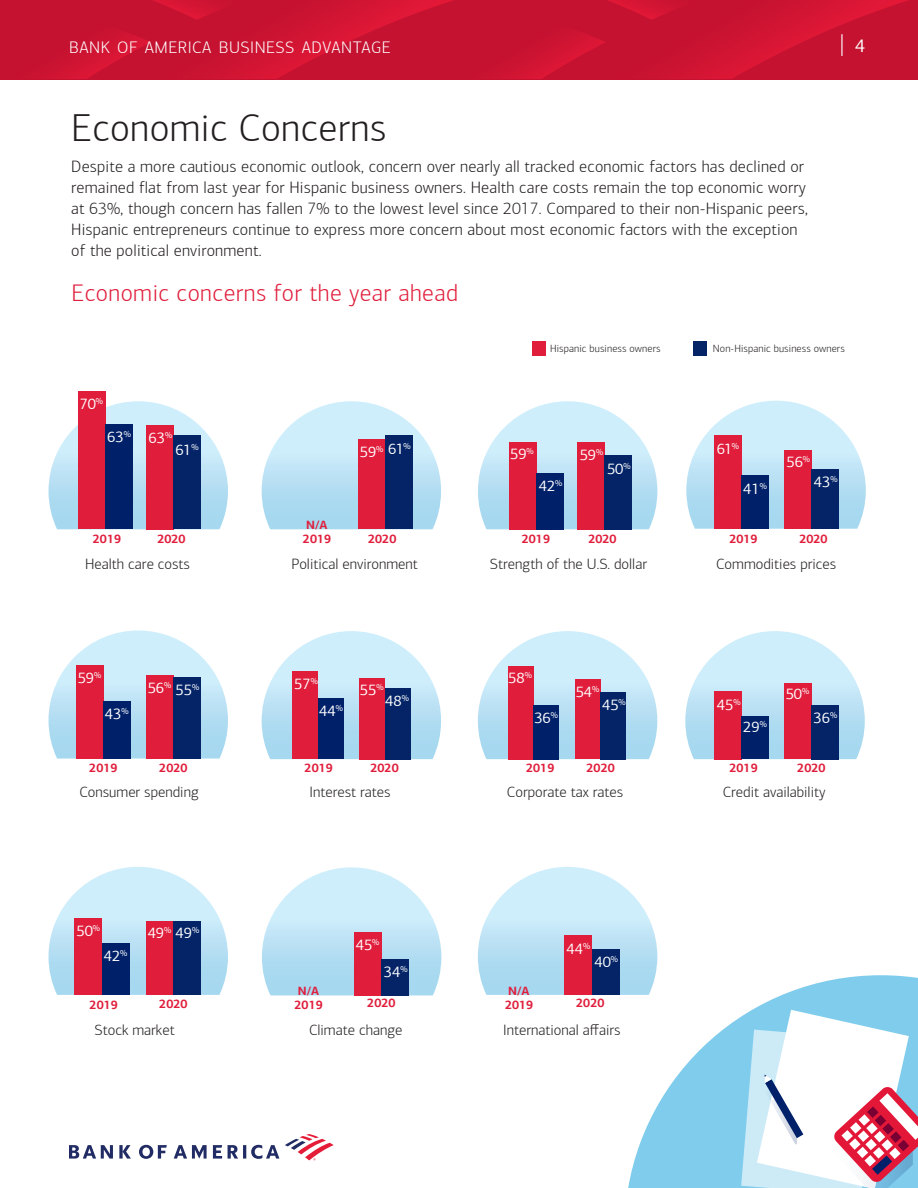
<style>
.page{position:relative;width:918px;height:1188px;background:#fff}
.page>*{position:absolute;margin:0;border:0;box-sizing:border-box;transform-origin:0 0}
.t1{font:300 39px "Connections";letter-spacing:.01em;color:#231f20}
.t2{font:300 24px "Connections";letter-spacing:.02em;color:#e01e3c}
.t3{font:18.15px "Connections";color:#fff}
.t4{font:300 16.8px "Connections";letter-spacing:.03em;color:#fff}
.t5{font:300 16.5px/21px "Connections";letter-spacing:.01em;color:#231f20}
.t6{font:300 15px "Connections";color:#231f20}
.t7{font:15px "Connections";color:#fff}
.t8{font:700 12px "Connections";color:#e01e3c}
.t9{font:300 10.5px "Connections";letter-spacing:.01em;color:#231f20}
</style>
<div class="page">
<div style="left:0;top:0;width:455px;height:79px;background:#c41230"></div>
<img style="left:47px;top:40px;width:67px;height:39px">
<img style="left:114px;top:0;width:340px;height:79px">
<div style="left:455px;top:0;width:455px;height:79px;background:#c41230"></div>
<img style="left:502px;top:40px;width:67px;height:39px">
<img style="left:569px;top:0;width:340px;height:79px">
<div style="left:910px;top:0;width:8px;height:79px;background:#c41230"></div>
<hr style="left:841px;top:34px;width:2px;height:22px;background:#fff">
<svg style="left:285px;top:1134px;width:49px;height:26px"></svg>
<svg style="left:69px;top:1145px;width:210px;height:14px"></svg>
<svg style="left:262px;top:401px;width:179px;height:128px"></svg>
<svg style="left:478px;top:401px;width:179px;height:128px"></svg>
<svg style="left:686px;top:401px;width:180px;height:128px"></svg>
<svg style="left:49px;top:630px;width:179px;height:129px"></svg>
<svg style="left:262px;top:631px;width:179px;height:128px"></svg>
<svg style="left:478px;top:631px;width:179px;height:128px"></svg>
<svg style="left:49px;top:867px;width:179px;height:128px"></svg>
<svg style="left:262px;top:867px;width:179px;height:128px"></svg>
<svg style="left:478px;top:867px;width:179px;height:128px"></svg>
<svg style="left:685px;top:631px;width:180px;height:128px"></svg>
<svg style="left:49px;top:401px;width:179px;height:128px"></svg>
<div style="left:532px;top:342px;width:13px;height:14px;background:#e01e3c"></div>
<div style="left:694px;top:342px;width:13px;height:14px;background:#042467"></div>
<div style="left:78px;top:392px;width:27px;height:137px;background:#e01e3c"></div>
<div style="left:106px;top:424px;width:27px;height:105px;background:#002169"></div>
<div style="left:147px;top:425px;width:27px;height:104px;background:#e01e3c"></div>
<div style="left:174px;top:436px;width:27px;height:93px;background:#042467"></div>
<div style="left:578px;top:442px;width:27px;height:87px;background:#e01e3c"></div>
<div style="left:605px;top:455px;width:27px;height:74px;background:#042467"></div>
<div style="left:509px;top:442px;width:27px;height:87px;background:#e01e3c"></div>
<div style="left:536px;top:473px;width:28px;height:56px;background:#002169"></div>
<div style="left:714px;top:436px;width:28px;height:93px;background:#e01e3c"></div>
<div style="left:741px;top:476px;width:28px;height:53px;background:#002169"></div>
<div style="left:784px;top:450px;width:28px;height:79px;background:#e01e3c"></div>
<div style="left:812px;top:470px;width:27px;height:59px;background:#042467"></div>
<div style="left:358px;top:439px;width:27px;height:90px;background:#e01e3c"></div>
<div style="left:385px;top:436px;width:28px;height:93px;background:#042467"></div>
<div style="left:75px;top:918px;width:27px;height:77px;background:#e01e3c"></div>
<div style="left:102px;top:943px;width:27px;height:52px;background:#002169"></div>
<div style="left:146px;top:921px;width:27px;height:74px;background:#e01e3c"></div>
<div style="left:173px;top:921px;width:27px;height:74px;background:#042467"></div>
<div style="left:76px;top:665px;width:28px;height:94px;background:#e01e3c"></div>
<div style="left:103px;top:701px;width:27px;height:58px;background:#002169"></div>
<div style="left:146px;top:676px;width:27px;height:83px;background:#e01e3c"></div>
<div style="left:173px;top:677px;width:27px;height:82px;background:#042467"></div>
<div style="left:508px;top:666px;width:25px;height:93px;background:#e01e3c"></div>
<div style="left:533px;top:705px;width:26px;height:54px;background:#002169"></div>
<div style="left:575px;top:680px;width:25px;height:79px;background:#e01e3c"></div>
<div style="left:601px;top:692px;width:25px;height:67px;background:#042467"></div>
<div style="left:293px;top:671px;width:25px;height:88px;background:#e01e3c"></div>
<div style="left:318px;top:698px;width:26px;height:61px;background:#002169"></div>
<div style="left:359px;top:678px;width:26px;height:81px;background:#e01e3c"></div>
<div style="left:385px;top:688px;width:25px;height:71px;background:#042467"></div>
<div style="left:714px;top:691px;width:28px;height:68px;background:#e01e3c"></div>
<div style="left:742px;top:716px;width:27px;height:43px;background:#002169"></div>
<div style="left:784px;top:683px;width:28px;height:76px;background:#e01e3c"></div>
<div style="left:812px;top:705px;width:27px;height:54px;background:#042467"></div>
<div style="left:565px;top:936px;width:27px;height:59px;background:#e01e3c"></div>
<div style="left:592px;top:950px;width:27px;height:45px;background:#042467"></div>
<div style="left:354px;top:932px;width:28px;height:64px;background:#e01e3c"></div>
<div style="left:382px;top:959px;width:27px;height:37px;background:#042467"></div>
<svg style="left:626px;top:975px;width:292px;height:213px;fill:#80cced"></svg>
<svg style="left:741px;top:1010px;width:177px;height:178px"></svg>
<p class="t4" style="left:69px;top:38px;width:323px">BANK OF AMERICA BUSINESS ADVANTAGE</p>
<p class="t3" style="left:855px;top:35px;width:11px">4</p>
<h2 class="t1" style="left:71px;top:105px;width:317px">Economic Concerns</h2>
<p class="t5" style="left:71px;top:156px;width:738px">Despite a more cautious economic outlook, concern over nearly all tracked economic factors has declined or remained flat from last year for Hispanic business owners. Health care costs remain the top economic worry at 63%, though concern has fallen 7% to the lowest level since 2017. Compared to their non-Hispanic peers, Hispanic entrepreneurs continue to express more concern about most economic factors with the exception of the political environment.</p>
<h3 class="t2" style="left:71px;top:279px;width:388px">Economic concerns for the year ahead</h3>
<p class="t9" style="left:550px;top:342px;width:112px">Hispanic business owners</p>
<p class="t9" style="left:713px;top:342px;width:133px">Non-Hispanic business owners</p>
<p class="t7" style="left:80px;top:395px;width:25px">70<sup>%</sup></p>
<p class="t7" style="left:107px;top:428px;width:25px">63<sup>%</sup></p>
<p class="t7" style="left:149px;top:429px;width:25px">63<sup>%</sup></p>
<p class="t7" style="left:175px;top:441px;width:25px">61<sup>%</sup></p>
<p class="t7" style="left:360px;top:443px;width:25px">59<sup>%</sup></p>
<p class="t7" style="left:388px;top:440px;width:24px">61<sup>%</sup></p>
<p class="t7" style="left:510px;top:445px;width:25px">59<sup>%</sup></p>
<p class="t7" style="left:539px;top:477px;width:25px">42<sup>%</sup></p>
<p class="t7" style="left:580px;top:446px;width:25px">59<sup>%</sup></p>
<p class="t7" style="left:607px;top:460px;width:25px">50<sup>%</sup></p>
<p class="t7" style="left:717px;top:440px;width:24px">61<sup>%</sup></p>
<p class="t7" style="left:743px;top:480px;width:25px">41<sup>%</sup></p>
<p class="t7" style="left:786px;top:454px;width:25px">56<sup>%</sup></p>
<p class="t7" style="left:814px;top:473px;width:25px">43<sup>%</sup></p>
<p class="t8" style="left:93px;top:531px;width:30px">2019</p>
<p class="t8" style="left:157px;top:531px;width:30px">2020</p>
<p class="t8" style="left:306px;top:517px;width:23px">N/A</p>
<p class="t8" style="left:303px;top:531px;width:30px">2019</p>
<p class="t8" style="left:368px;top:531px;width:30px">2020</p>
<p class="t8" style="left:522px;top:531px;width:30px">2019</p>
<p class="t8" style="left:588px;top:531px;width:30px">2020</p>
<p class="t8" style="left:729px;top:531px;width:30px">2019</p>
<p class="t8" style="left:799px;top:531px;width:30px">2020</p>
<p class="t6" style="left:85px;top:555px;width:106px">Health care costs</p>
<p class="t6" style="left:292px;top:555px;width:128px">Political environment</p>
<p class="t6" style="left:490px;top:555px;width:159px">Strength of the U.S. dollar</p>
<p class="t6" style="left:716px;top:555px;width:122px">Commodities prices</p>
<p class="t7" style="left:78px;top:669px;width:25px">59<sup>%</sup></p>
<p class="t7" style="left:105px;top:705px;width:25px">43<sup>%</sup></p>
<p class="t7" style="left:148px;top:679px;width:25px">56<sup>%</sup></p>
<p class="t7" style="left:176px;top:681px;width:25px">55<sup>%</sup></p>
<p class="t7" style="left:294px;top:675px;width:25px">57<sup>%</sup></p>
<p class="t7" style="left:319px;top:702px;width:25px">44<sup>%</sup></p>
<p class="t7" style="left:360px;top:681px;width:25px">55<sup>%</sup></p>
<p class="t7" style="left:385px;top:692px;width:25px">48<sup>%</sup></p>
<p class="t7" style="left:508px;top:669px;width:25px">58<sup>%</sup></p>
<p class="t7" style="left:534px;top:709px;width:25px">36<sup>%</sup></p>
<p class="t7" style="left:576px;top:683px;width:25px">54<sup>%</sup></p>
<p class="t7" style="left:602px;top:696px;width:25px">45<sup>%</sup></p>
<p class="t7" style="left:717px;top:696px;width:25px">45<sup>%</sup></p>
<p class="t7" style="left:743px;top:718px;width:25px">29<sup>%</sup></p>
<p class="t7" style="left:786px;top:685px;width:25px">50<sup>%</sup></p>
<p class="t7" style="left:814px;top:709px;width:25px">36<sup>%</sup></p>
<p class="t8" style="left:89px;top:761px;width:30px">2019</p>
<p class="t8" style="left:159px;top:761px;width:30px">2020</p>
<p class="t8" style="left:305px;top:761px;width:30px">2019</p>
<p class="t8" style="left:371px;top:761px;width:30px">2020</p>
<p class="t8" style="left:526px;top:761px;width:30px">2019</p>
<p class="t8" style="left:587px;top:761px;width:30px">2020</p>
<p class="t8" style="left:729px;top:761px;width:30px">2019</p>
<p class="t8" style="left:797px;top:761px;width:30px">2020</p>
<p class="t6" style="left:79px;top:783px;width:121px">Consumer spending</p>
<p class="t6" style="left:310px;top:783px;width:82px">Interest rates</p>
<p class="t6" style="left:507px;top:783px;width:118px">Corporate tax rates</p>
<p class="t6" style="left:723px;top:783px;width:104px">Credit availability</p>
<p class="t7" style="left:76px;top:922px;width:25px">50<sup>%</sup></p>
<p class="t7" style="left:148px;top:924px;width:53px">49<sup>%</sup> 49<sup>%</sup></p>
<p class="t7" style="left:104px;top:947px;width:25px">42<sup>%</sup></p>
<p class="t7" style="left:356px;top:936px;width:25px">45<sup>%</sup></p>
<p class="t7" style="left:384px;top:963px;width:25px">34<sup>%</sup></p>
<p class="t7" style="left:567px;top:940px;width:25px">44<sup>%</sup></p>
<p class="t7" style="left:594px;top:953px;width:25px">40<sup>%</sup></p>
<p class="t8" style="left:90px;top:997px;width:30px">2019</p>
<p class="t8" style="left:159px;top:996px;width:30px">2020</p>
<p class="t8" style="left:298px;top:983px;width:23px">N/A</p>
<p class="t8" style="left:295px;top:997px;width:30px">2019</p>
<p class="t8" style="left:367px;top:996px;width:30px">2020</p>
<p class="t8" style="left:508px;top:983px;width:23px">N/A</p>
<p class="t8" style="left:505px;top:997px;width:30px">2019</p>
<p class="t8" style="left:576px;top:996px;width:30px">2020</p>
<p class="t6" style="left:95px;top:1021px;width:82px">Stock market</p>
<p class="t6" style="left:309px;top:1021px;width:95px">Climate change</p>
<p class="t6" style="left:503px;top:1021px;width:119px">International affairs</p>
</div>
